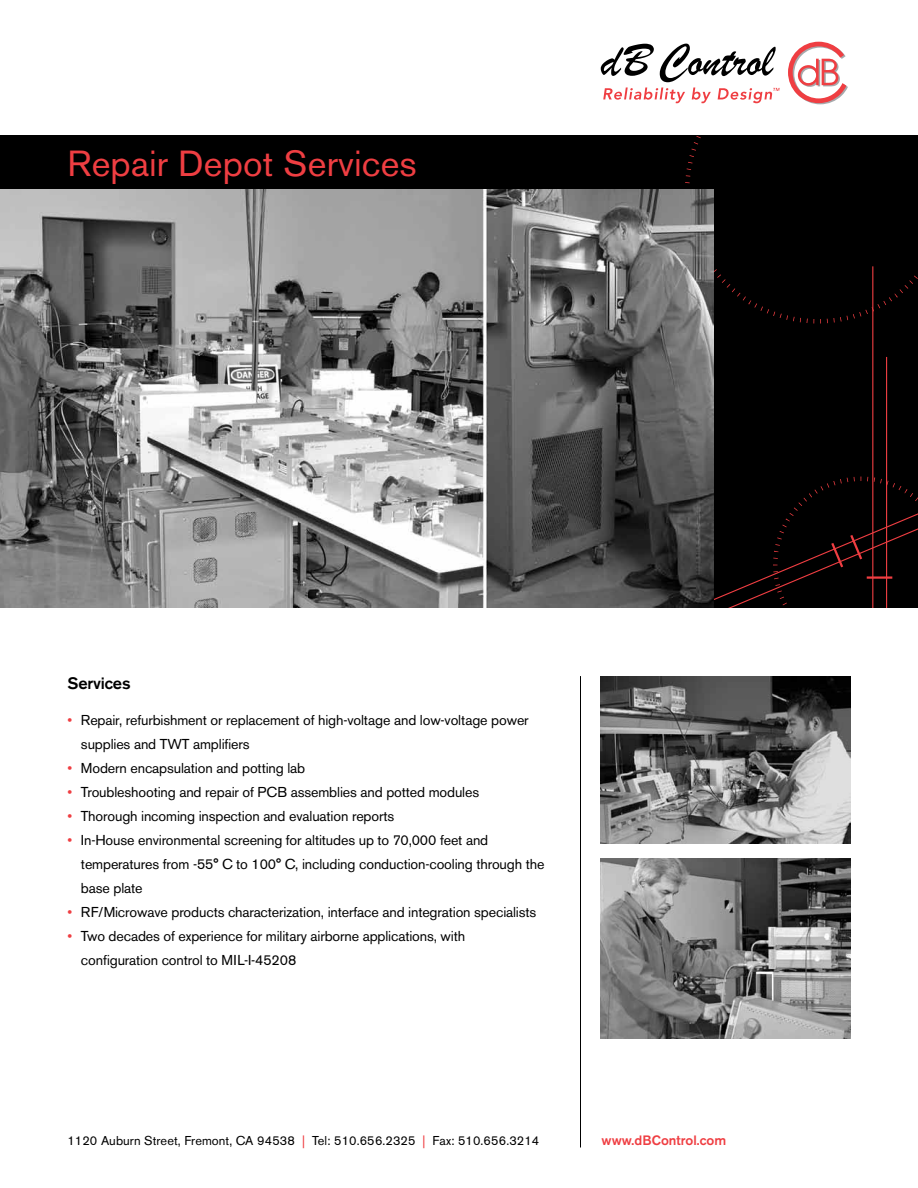
<style>
.page{position:relative;width:918px;height:1188px;background:#fff}
.page>*{position:absolute;margin:0;border:0;box-sizing:border-box;transform-origin:0 0}
.t1{font:36px "Akzidenz Grotesk BE";letter-spacing:.005em;color:#ef3e42}
.t2{font:500 16.5px "Akzidenz Grotesk BE";letter-spacing:-.01em;color:#000}
.t3{font:14.25px/24px "Akzidenz Grotesk BE";letter-spacing:-.01em;color:#000}
.t4{font:500 13.5px "Akzidenz Grotesk BE";letter-spacing:.005em;color:#ef3e42}
.t5{font:12.75px "Akzidenz Grotesk BE";letter-spacing:.005em;color:#000}
.s1{color:#ef3e42}
</style>
<div class="page">
<hr style="left:580px;top:676px;width:1px;height:471px;background:#000">
<div style="left:0;top:135px;width:918px;height:473px;background:#000"></div>
<svg style="left:685px;top:136px;width:233px;height:251px"></svg>
<hr style="left:872px;top:266px;width:1px;height:342px;background:#ef3e42">
<hr style="left:886px;top:357px;width:1px;height:251px;background:#ef3e42">
<svg style="left:713px;top:387px;width:205px;height:221px"></svg>
<svg style="left:829px;top:532px;width:35px;height:38px"></svg>
<svg style="left:788px;top:42px;width:60px;height:62px"></svg>
<svg style="left:601px;top:44px;width:179px;height:59px"></svg>
<img style="left:0;top:189px;width:713px;height:419px">
<img style="left:601px;top:676px;width:249px;height:167px">
<img style="left:601px;top:858px;width:249px;height:180px">
<h1 class="t1" style="left:68px;top:142px;width:351px">Repair Depot Services</h1>
<p class="t2" style="left:68px;top:673px;width:65px">Services</p>
<p class="t3" style="left:81px;top:708px;width:449px;text-indent:-13px"><span class="s1">•</span> Repair, refurbishment or replacement of high-voltage and low-voltage power supplies and TWT amplifiers</p>
<p class="t3" style="left:68px;top:756px;width:239px"><span class="s1">•</span> Modern encapsulation and potting lab</p>
<p class="t3" style="left:68px;top:780px;width:413px"><span class="s1">•</span> Troubleshooting and repair of PCB assemblies and potted modules</p>
<p class="t3" style="left:68px;top:804px;width:328px"><span class="s1">•</span> Thorough incoming inspection and evaluation reports</p>
<p class="t3" style="left:81px;top:828px;width:465px;text-indent:-13px"><span class="s1">•</span> In-House environmental screening for altitudes up to 70,000 feet and temperatures from -55° C to 100° C, including conduction-cooling through the base plate</p>
<p class="t3" style="left:68px;top:900px;width:470px"><span class="s1">•</span> RF/Microwave products characterization, interface and integration specialists</p>
<p class="t3" style="left:81px;top:924px;width:386px;text-indent:-13px"><span class="s1">•</span> Two decades of experience for military airborne applications, with configuration control to MIL-I-45208</p>
<p class="t5" style="left:68px;top:1133px;width:473px">1120 Auburn Street, Fremont, CA 94538 <span class="s1">|</span> Tel: 510.656.2325 <span class="s1">|</span> Fax: 510.656.3214</p>
<p class="t4" style="left:602px;top:1132px;width:126px">www.dBControl.com</p>
</div>
